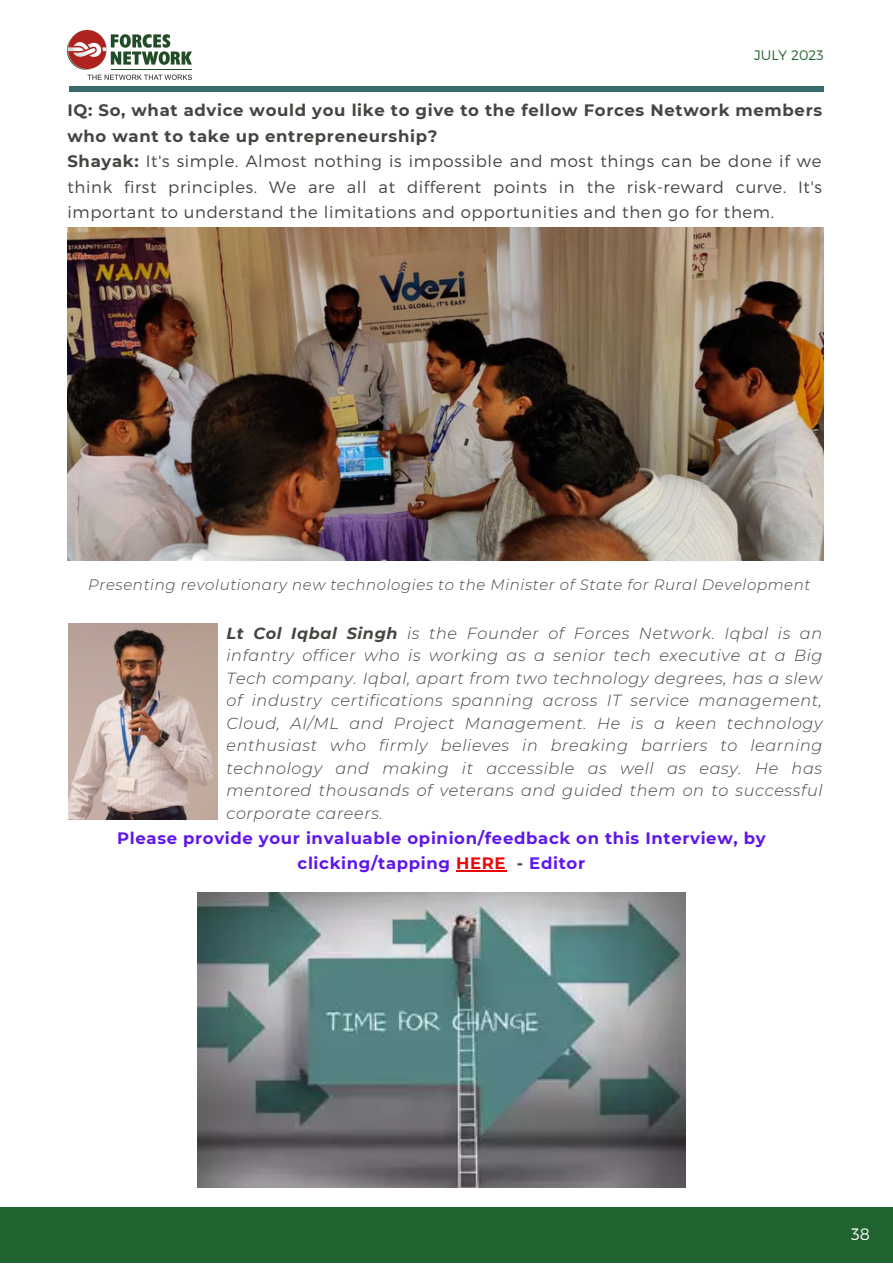
<style>
.page{position:relative;width:893px;height:1264px;background:#fff}
.page>*{position:absolute;margin:0;border:0;box-sizing:border-box;transform-origin:0 0}
.t1{font:300 16.5px/25.3px "Montserrat";letter-spacing:.04em;color:#444440;text-align:justify}
.t2{font:700 16.5px/25.8px "Montserrat";letter-spacing:.04em;color:#444440}
.t3{font:700 16.5px/24.8px "Montserrat";letter-spacing:.04em;color:#5e17eb;text-align:center}
.t4{font:300 16.5px "Montserrat";color:#fff}
.t5{font:italic 300 16.05px/22.5px "Montserrat";letter-spacing:.04em;color:#444440;text-align:justify}
.t6{font:italic 300 15px "Montserrat";letter-spacing:.04em;color:#444440}
.t7{font:300 13.8px "Montserrat";color:#226431}
.s1{font-weight:700}
.s2{color:#ed0606}
.s3{color:#444440}
</style>
<div class="page">
<div style="left:0;top:1206px;width:892px;height:56px;background:#226431"></div>
<img style="left:67px;top:31px;width:124px;height:48px">
<div style="left:69px;top:86px;width:754px;height:6px;background:#376c6b"></div>
<img style="left:67px;top:228px;width:756px;height:333px">
<img style="left:69px;top:623px;width:148px;height:196px">
<img style="left:197px;top:892px;width:488px;height:295px">
<hr style="left:456px;top:870px;width:50px;height:1px;background:#ed0606">
<p class="t7" style="left:754px;top:46px;width:71px">JULY 2023</p>
<p class="t2" style="left:67px;top:97px;width:756px">IQ: So, what advice would you like to give to the fellow Forces Network members who want to take up entrepreneurship?</p>
<p class="t1" style="left:67px;top:148px;width:755px"><span class="s1">Shayak:</span> It's simple. Almost nothing is impossible and most things can be done if we think first principles. We are all at different points in the risk-reward curve. It's important to understand the limitations and opportunities and then go for them.</p>
<p class="t6" style="left:88px;top:575px;width:723px">Presenting revolutionary new technologies to the Minister of State for Rural Development</p>
<p class="t5" style="left:226px;top:621px;width:597px"><span class="s1">Lt Col Iqbal Singh</span> is the Founder of Forces Network. Iqbal is an infantry officer who is working as a senior tech executive at a Big Tech company. Iqbal, apart from two technology degrees, has a slew of industry certifications spanning across IT service management, Cloud, AI/ML and Project Management. He is a keen technology enthusiast who firmly believes in breaking barriers to learning technology and making it accessible as well as easy. He has mentored thousands of veterans and guided them on to successful corporate careers.</p>
<p class="t3" style="left:117px;top:826px;width:650px">Please provide your invaluable opinion/feedback on this Interview, by clicking/tapping <span class="s2">HERE</span> <span class="s3">-</span> Editor</p>
<p class="t4" style="left:851px;top:1223px;width:20px">38</p>
</div>
